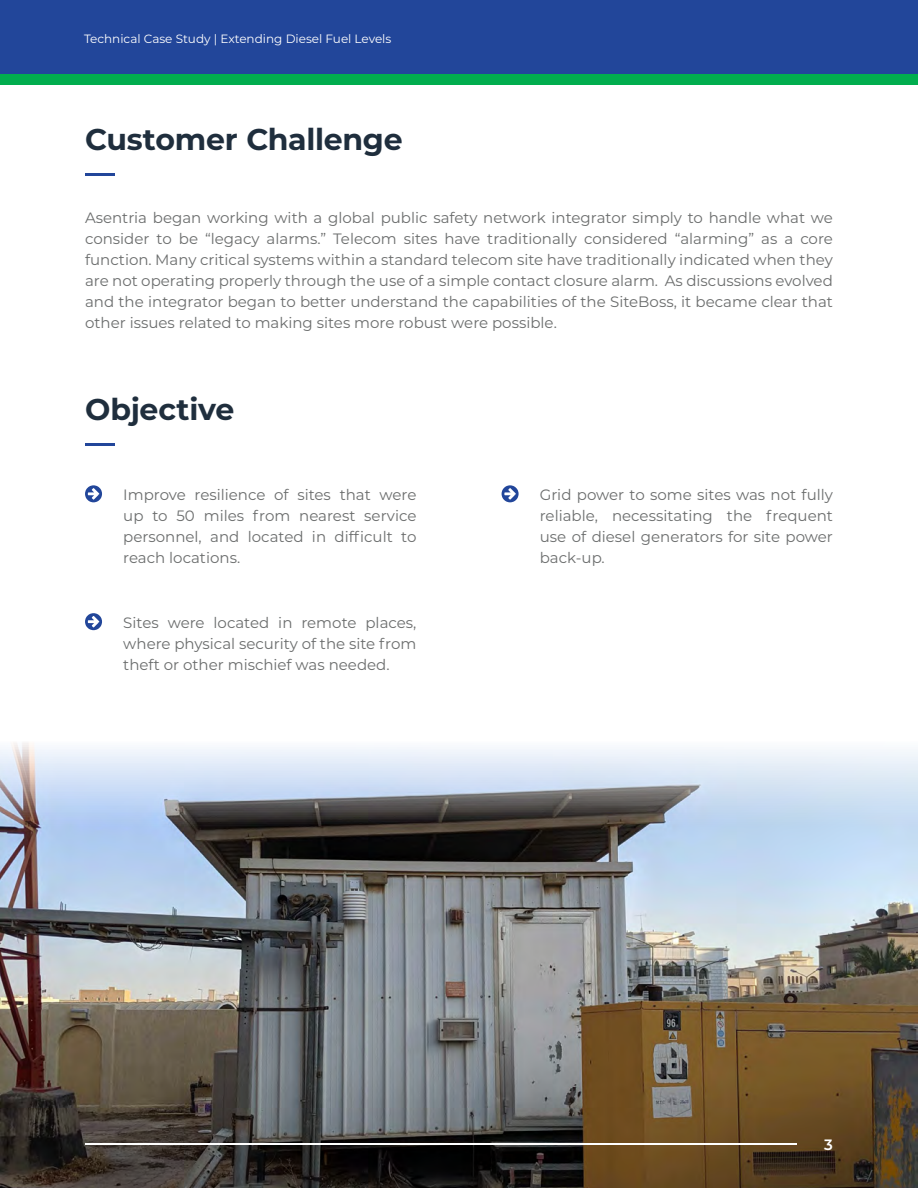
<style>
.page{position:relative;width:918px;height:1188px;background:#fff}
.page>*{position:absolute;margin:0;border:0;box-sizing:border-box;transform-origin:0 0}
.t1{font:700 30px "Montserrat";letter-spacing:-.01em;color:#1f2e3d}
.t2{font:15px/21px "Montserrat";color:#6b6d6d;text-align:justify}
.t3{font:600 15px "Montserrat";color:#fff}
.t4{font:12px "Montserrat";color:#fff}
</style>
<div class="page">
<div style="left:0;top:0;width:918px;height:74px;background:#22469a"></div>
<img style="left:0;top:743px;width:918px;height:445px">
<hr style="left:85px;top:174px;width:30px;height:2px;background:#22469a">
<hr style="left:85px;top:443px;width:30px;height:2px;background:#22469a">
<hr style="left:85px;top:1143px;width:711px;height:1px;background:#fff">
<div style="left:0;top:74px;width:918px;height:11px;background:#01ad4e"></div>
<svg style="left:85px;top:485px;width:17px;height:17px"></svg>
<svg style="left:502px;top:485px;width:17px;height:17px"></svg>
<svg style="left:85px;top:613px;width:17px;height:17px"></svg>
<p class="t4" style="left:84px;top:31px;width:309px">Technical Case Study | Extending Diesel Fuel Levels</p>
<p class="t1" style="left:85px;top:118px;width:319px">Customer Challenge</p>
<p class="t2" style="left:85px;top:207px;width:749px">Asentria began working with a global public safety network integrator simply to handle what we consider to be “legacy alarms.” Telecom sites have traditionally considered “alarming” as a core function. Many critical systems within a standard telecom site have traditionally indicated when they are not operating properly through the use of a simple contact closure alarm. As discussions evolved and the integrator began to better understand the capabilities of the SiteBoss, it became clear that other issues related to making sites more robust were possible.</p>
<p class="t1" style="left:85px;top:387px;width:151px">Objective</p>
<p class="t2" style="left:123px;top:484px;width:295px">Improve resilience of sites that were up to 50 miles from nearest service personnel, and located in difficult to reach locations.</p>
<p class="t2" style="left:540px;top:484px;width:295px">Grid power to some sites was not fully reliable, necessitating the frequent use of diesel generators for site power back-up.</p>
<p class="t2" style="left:123px;top:611px;width:295px">Sites were located in remote places, where physical security of the site from theft or other mischief was needed.</p>
<p class="t3" style="left:824px;top:1134px;width:10px">3</p>
</div>
